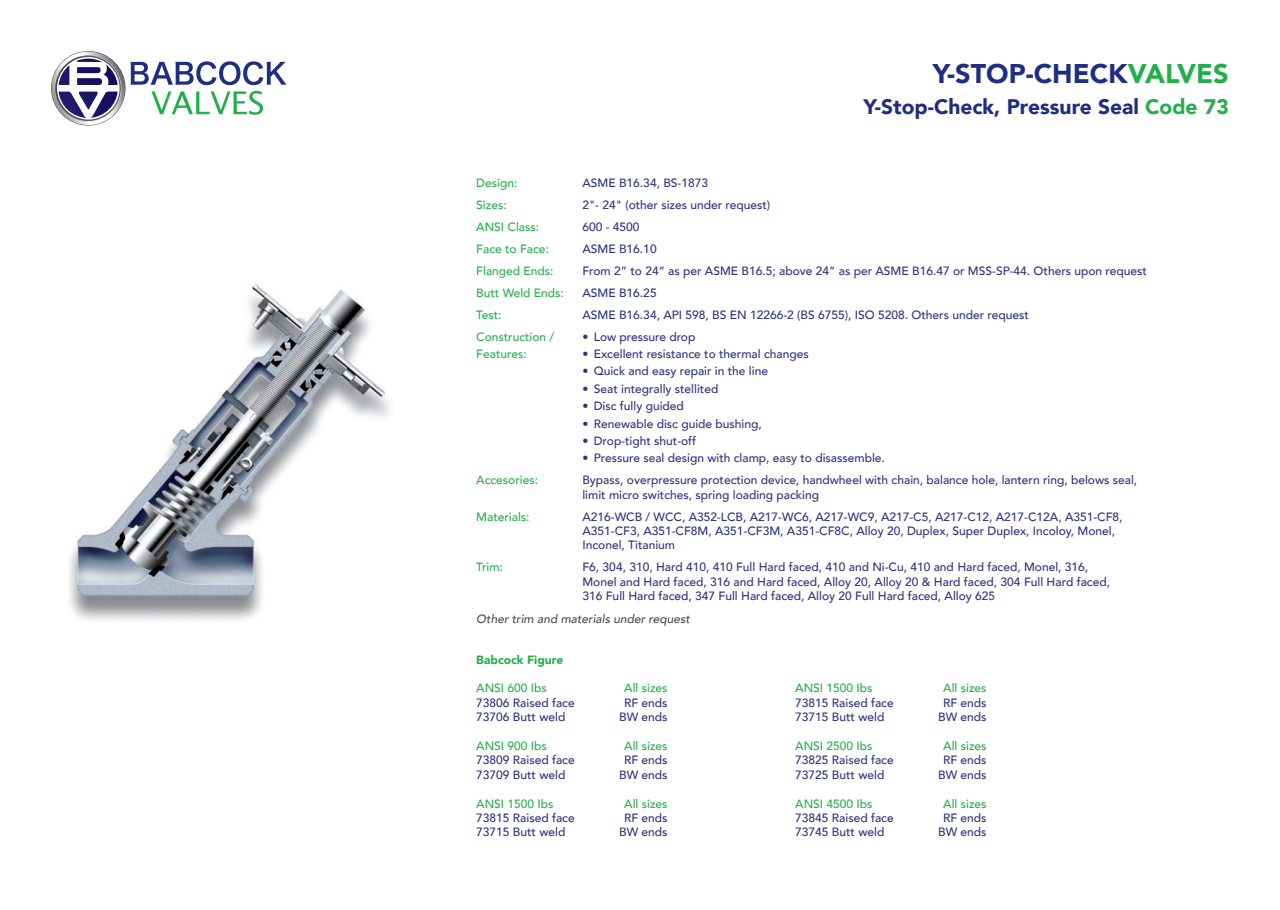
<style>
.page{position:relative;width:1280px;height:910px;background:#fff}
.page>*{position:absolute;margin:0;border:0;box-sizing:border-box;transform-origin:0 0}
.t1{font:900 27px "Avenir";color:#1f2d82}
.t2{font:900 21px "Avenir";color:#1f2d82}
.t3{font:500 12px/14.4px "Avenir";color:#2b3281}
.t4{font:500 12px "Avenir";color:#26ae4a}
.t5{font:italic 500 12px "Avenir";color:#4b4c4d}
.t6{font:900 12px "Avenir";color:#26ae4a}
.s1{color:#22af4a}
.s2{color:#26ae4a}
</style>
<div class="page">
<svg style="left:51px;top:51px;width:236px;height:75px"></svg>
<img style="left:69px;top:284px;width:321px;height:336px">
<h1 class="t1" style="left:933px;top:50px;width:298px">Y-STOP-CHECK<span class="s1">VALVES</span></h1>
<h2 class="t2" style="left:864px;top:88px;width:367px">Y-Stop-Check, Pressure Seal <span class="s2">Code 73</span></h2>
<p class="t4" style="left:476px;top:173px;width:43px">Design:</p>
<p class="t3" style="left:582px;top:175px;width:127px">ASME B16.34, BS-1873</p>
<p class="t4" style="left:476px;top:195px;width:32px">Sizes:</p>
<p class="t3" style="left:582px;top:197px;width:189px">2"- 24" (other sizes under request)</p>
<p class="t4" style="left:476px;top:216px;width:64px">ANSI Class:</p>
<p class="t3" style="left:582px;top:219px;width:59px">600 - 4500</p>
<p class="t4" style="left:476px;top:238px;width:74px">Face to Face:</p>
<p class="t3" style="left:582px;top:241px;width:76px">ASME B16.10</p>
<p class="t4" style="left:476px;top:260px;width:79px">Flanged Ends:</p>
<p class="t3" style="left:582px;top:263px;width:566px">From 2” to 24” as per ASME B16.5; above 24” as per ASME B16.47 or MSS-SP-44. Others upon request</p>
<p class="t4" style="left:476px;top:282px;width:89px">Butt Weld Ends:</p>
<p class="t3" style="left:582px;top:285px;width:76px">ASME B16.25</p>
<p class="t4" style="left:476px;top:304px;width:27px">Test:</p>
<p class="t3" style="left:582px;top:307px;width:448px">ASME B16.34, API 598, BS EN 12266-2 (BS 6755), ISO 5208. Others under request</p>
<p class="t4" style="left:476px;top:326px;width:80px">Construction /</p>
<p class="t3" style="left:582px;top:328px;width:114px">• Low pressure drop</p>
<p class="t4" style="left:476px;top:343px;width:52px">Features:</p>
<p class="t3" style="left:582px;top:346px;width:228px">• Excellent resistance to thermal changes</p>
<p class="t3" style="left:582px;top:363px;width:187px">• Quick and easy repair in the line</p>
<p class="t3" style="left:582px;top:381px;width:137px">• Seat integrally stellited</p>
<p class="t3" style="left:582px;top:398px;width:103px">• Disc fully guided</p>
<p class="t3" style="left:582px;top:415px;width:181px">• Renewable disc guide bushing,</p>
<p class="t3" style="left:582px;top:433px;width:115px">• Drop-tight shut-off</p>
<p class="t3" style="left:582px;top:450px;width:304px">• Pressure seal design with clamp, easy to disassemble.</p>
<p class="t4" style="left:476px;top:470px;width:63px">Accesories:</p>
<p class="t3" style="left:582px;top:472px;width:556px">Bypass, overpressure protection device, handwheel with chain, balance hole, lantern ring, belows seal, limit micro switches, spring loading packing</p>
<p class="t4" style="left:476px;top:506px;width:55px">Materials:</p>
<p class="t3" style="left:582px;top:508px;width:542px">A216-WCB / WCC, A352-LCB, A217-WC6, A217-WC9, A217-C5, A217-C12, A217-C12A, A351-CF8,<br>A351-CF3, A351-CF8M, A351-CF3M, A351-CF8C, Alloy 20, Duplex, Super Duplex, Incoloy, Monel,<br>Inconel, Titanium</p>
<p class="t4" style="left:476px;top:557px;width:28px">Trim:</p>
<p class="t3" style="left:582px;top:559px;width:529px">F6, 304, 310, Hard 410, 410 Full Hard faced, 410 and Ni-Cu, 410 and Hard faced, Monel, 316,<br>Monel and Hard faced, 316 and Hard faced, Alloy 20, Alloy 20 &amp; Hard faced, 304 Full Hard faced,<br>316 Full Hard faced, 347 Full Hard faced, Alloy 20 Full Hard faced, Alloy 625</p>
<p class="t5" style="left:476px;top:612px;width:215px">Other trim and materials under request</p>
<p class="t6" style="left:476px;top:649px;width:89px">Babcock Figure</p>
<p class="t4" style="left:476px;top:678px;width:72px">ANSI 600 Ibs</p>
<p class="t4" style="left:624px;top:678px;width:45px">All sizes</p>
<p class="t3" style="left:476px;top:695px;width:100px">73806 Raised face</p>
<p class="t3" style="left:624px;top:695px;width:45px">RF ends</p>
<p class="t3" style="left:476px;top:709px;width:91px">73706 Butt weld</p>
<p class="t3" style="left:619px;top:709px;width:50px">BW ends</p>
<p class="t4" style="left:476px;top:735px;width:72px">ANSI 900 Ibs</p>
<p class="t4" style="left:624px;top:735px;width:45px">All sizes</p>
<p class="t3" style="left:476px;top:752px;width:100px">73809 Raised face</p>
<p class="t3" style="left:624px;top:752px;width:45px">RF ends</p>
<p class="t3" style="left:476px;top:767px;width:91px">73709 Butt weld</p>
<p class="t3" style="left:619px;top:767px;width:50px">BW ends</p>
<p class="t4" style="left:476px;top:793px;width:79px">ANSI 1500 Ibs</p>
<p class="t4" style="left:624px;top:793px;width:45px">All sizes</p>
<p class="t3" style="left:476px;top:810px;width:100px">73815 Raised face</p>
<p class="t3" style="left:624px;top:810px;width:45px">RF ends</p>
<p class="t3" style="left:476px;top:824px;width:91px">73715 Butt weld</p>
<p class="t3" style="left:619px;top:824px;width:50px">BW ends</p>
<p class="t4" style="left:795px;top:678px;width:79px">ANSI 1500 Ibs</p>
<p class="t4" style="left:943px;top:678px;width:45px">All sizes</p>
<p class="t3" style="left:795px;top:695px;width:100px">73815 Raised face</p>
<p class="t3" style="left:943px;top:695px;width:45px">RF ends</p>
<p class="t3" style="left:795px;top:709px;width:91px">73715 Butt weld</p>
<p class="t3" style="left:938px;top:709px;width:50px">BW ends</p>
<p class="t4" style="left:795px;top:735px;width:79px">ANSI 2500 Ibs</p>
<p class="t4" style="left:943px;top:735px;width:45px">All sizes</p>
<p class="t3" style="left:795px;top:752px;width:100px">73825 Raised face</p>
<p class="t3" style="left:943px;top:752px;width:45px">RF ends</p>
<p class="t3" style="left:795px;top:767px;width:91px">73725 Butt weld</p>
<p class="t3" style="left:938px;top:767px;width:50px">BW ends</p>
<p class="t4" style="left:795px;top:793px;width:79px">ANSI 4500 Ibs</p>
<p class="t4" style="left:943px;top:793px;width:45px">All sizes</p>
<p class="t3" style="left:795px;top:810px;width:100px">73845 Raised face</p>
<p class="t3" style="left:943px;top:810px;width:45px">RF ends</p>
<p class="t3" style="left:795px;top:824px;width:91px">73745 Butt weld</p>
<p class="t3" style="left:938px;top:824px;width:50px">BW ends</p>
</div>
